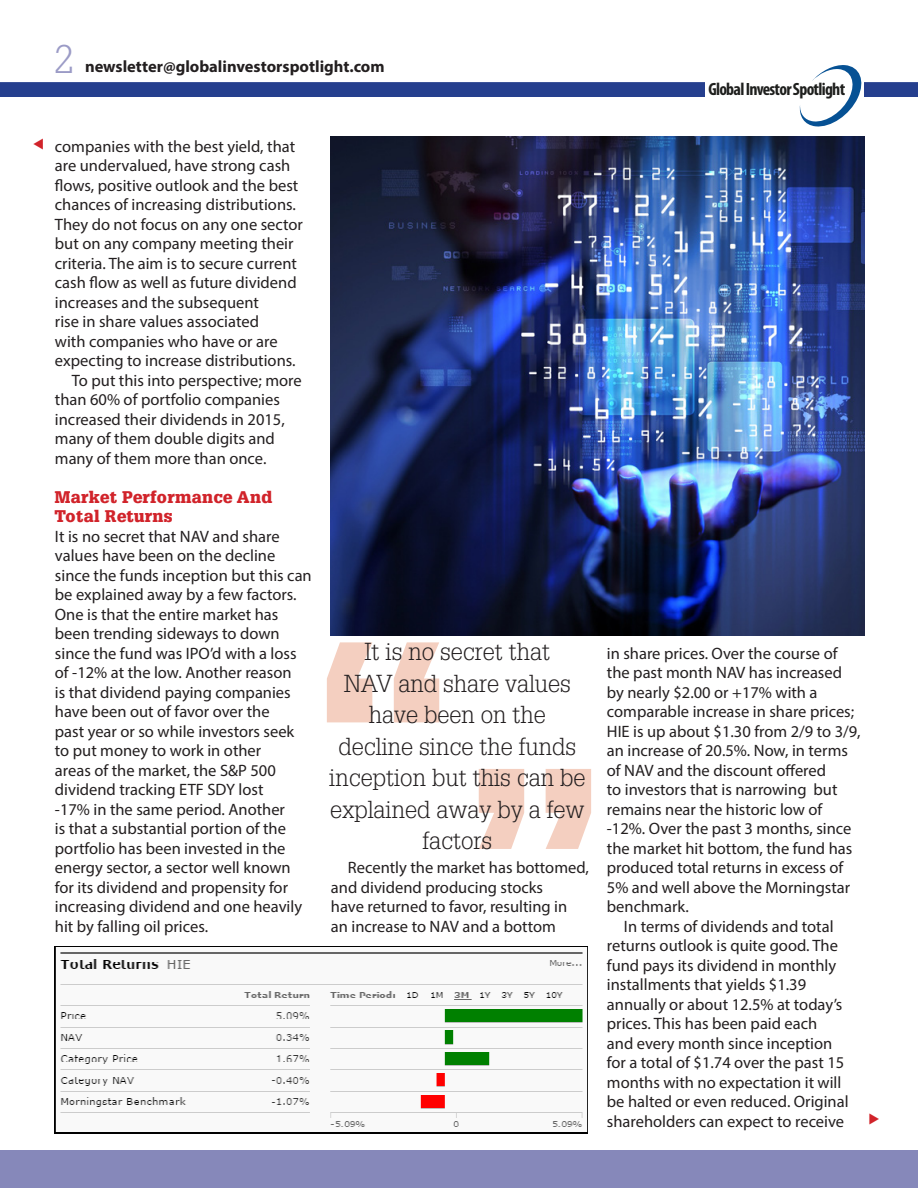
<style>
.page{position:relative;width:918px;height:1188px;background:#fff}
.page>*{position:absolute;margin:0;border:0;box-sizing:border-box;transform-origin:0 0}
.t1{font:900 261.3px "Glypha";color:#f4cfc0}
.t2{font:300 39px "Glypha";color:#9b9bc6}
.GIS_quote{font:300 24px/31.5px "Glypha";color:#231f20;text-align:center}
.t3{font:700 condensed 17.85px "Myriad Pro";letter-spacing:-.04em;color:#1e1f1d}
.gis_body_1{font:16.5px/19.5px "Myriad Pro";color:#231f20}
.t4{font:700 16.5px "Myriad Pro";color:#231f20}
.GIS_x_head{font:900 16.5px/19.5px "Glypha";letter-spacing:.02em;color:#d1232a}
</style>
<div class="page">
<div style="left:0;top:0;width:918px;height:97px;background:#253f8e"></div>
<div style="left:0;top:0;width:918px;height:82px;background:#fff"></div>
<div style="left:706px;top:16px;width:158px;height:122px;background:#fff"></div>
<svg style="left:799px;top:65px;width:62px;height:61px"></svg>
<div style="left:0;top:1150px;width:918px;height:38px;background:#8688ba"></div>
<img style="left:330px;top:136px;width:535px;height:499px">
<img style="left:54px;top:946px;width:534px;height:188px">
<p class="t2" style="left:54px;top:37px;width:21px">2</p>
<p class="t4" style="left:85px;top:55px;width:301px">newsletter@globalinvestorspotlight.com</p>
<p class="t3" style="left:708px;top:78px;width:138px">Global Investor Spotlight</p>
<p class="gis_body_1" style="left:55px;top:136px;width:250px">companies with the best yield, that are undervalued, have strong cash flows, positive outlook and the best chances of increasing distributions.<br>They do not focus on any one sector but on any company meeting their criteria. The aim is to secure current cash flow as well as future dividend increases and the subsequent<br>rise in share values associated<br>with companies who have or are expecting to increase distributions.</p>
<p class="gis_body_1" style="left:55px;top:370px;width:248px;text-indent:17px">To put this into perspective; more than 60% of portfolio companies increased their dividends in 2015, many of them double digits and many of them more than once.</p>
<p class="GIS_x_head" style="left:55px;top:487px;width:219px">Market Performance And<br>Total Returns</p>
<p class="gis_body_1" style="left:55px;top:526px;width:258px">It is no secret that NAV and share values have been on the decline since the funds inception but this can be explained away by a few factors.<br>One is that the entire market has been trending sideways to down since the fund was IPO’d with a loss of -12% at the low. Another reason<br>is that dividend paying companies have been out of favor over the<br>past year or so while investors seek to put money to work in other<br>areas of the market, the S&amp;P 500 dividend tracking ETF SDY lost<br>-17% in the same period. Another<br>is that a substantial portion of the portfolio has been invested in the energy sector, a sector well known for its dividend and propensity for increasing dividend and one heavily hit by falling oil prices.</p>
<p class="t1" style="left:310px;top:578px;width:147px">“</p>
<p class="GIS_quote" style="left:365px;top:637px;width:187px">It is no secret that</p>
<p class="GIS_quote" style="left:344px;top:668px;width:228px">NAV and share values</p>
<p class="GIS_quote" style="left:369px;top:700px;width:179px">have been on the</p>
<p class="GIS_quote" style="left:329px;top:731px;width:258px">decline since the funds inception but this can be explained away by a few factors</p>
<p class="t1" style="left:608px;top:913px;width:147px;rotate:-180deg">“</p>
<p class="gis_body_1" style="left:331px;top:858px;width:260px;text-indent:17px">Recently the market has bottomed, and dividend producing stocks<br>have returned to favor, resulting in<br>an increase to NAV and a bottom</p>
<p class="gis_body_1" style="left:607px;top:643px;width:255px">in share prices. Over the course of the past month NAV has increased by nearly $2.00 or +17% with a comparable increase in share prices;<br>HIE is up about $1.30 from 2/9 to 3/9, an increase of 20.5%. Now, in terms of NAV and the discount offered<br>to investors that is narrowing but remains near the historic low of -12%. Over the past 3 months, since the market hit bottom, the fund has produced total returns in excess of<br>5% and well above the Morningstar benchmark.</p>
<p class="gis_body_1" style="left:607px;top:916px;width:243px;text-indent:17px">In terms of dividends and total returns outlook is quite good. The fund pays its dividend in monthly installments that yields $1.39 annually or about 12.5% at today’s prices. This has been paid each<br>and every month since inception for a total of $1.74 over the past 15 months with no expectation it will be halted or even reduced. Original shareholders can expect to receive</p>
</div>
